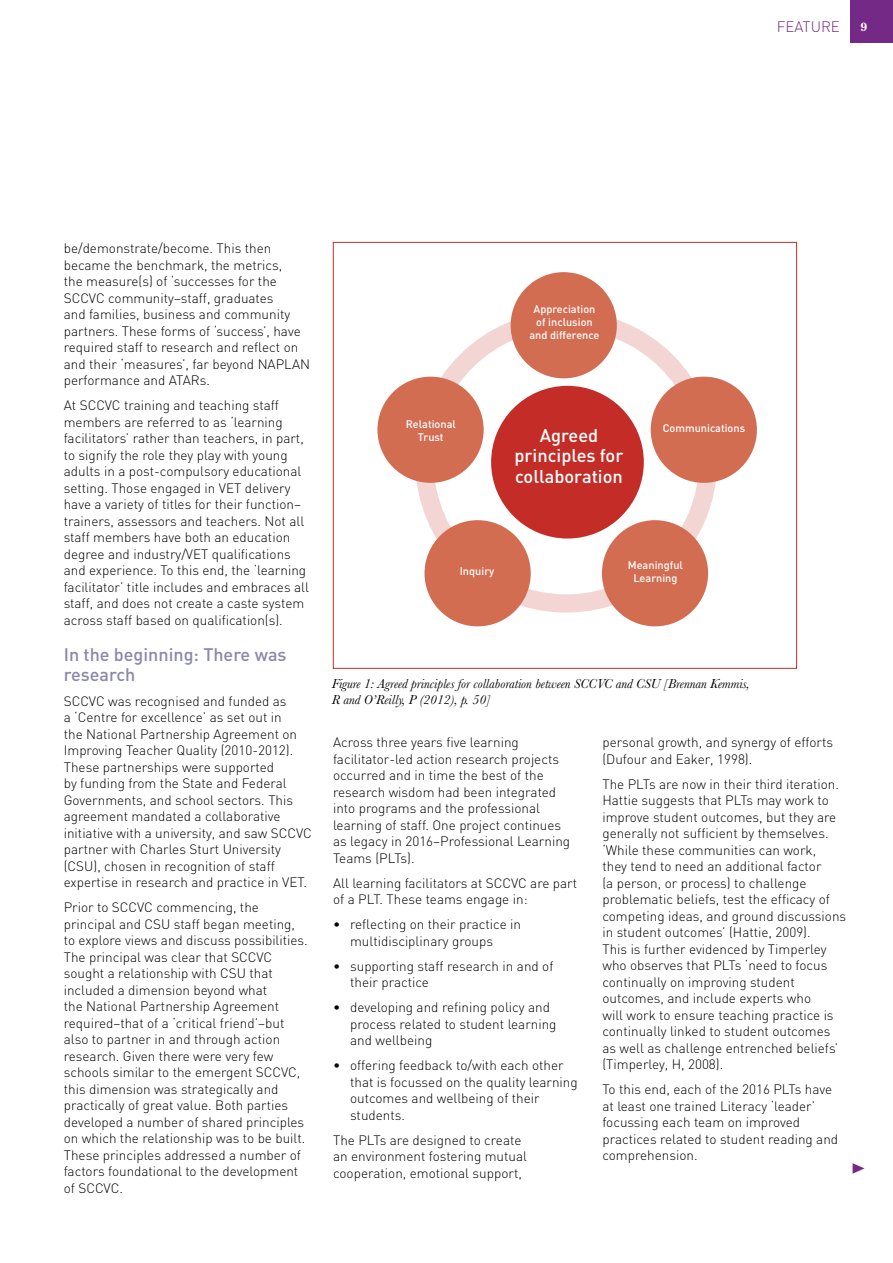
<style>
.page{position:relative;width:893px;height:1263px;background:#fff}
.page>*{position:absolute;margin:0;border:0;box-sizing:border-box;transform-origin:0 0}
.t1{font:500 18.15px/20.7px "DIN";color:#fff;text-align:center}
.t2{font:500 18px/19.5px "DIN";color:#8a87ae}
.t3{font:300 15px "DIN";color:#752986}
.t4{font:300 13.5px/16.5px "DIN";color:#000}
.t5{font:italic 13.5px/16.2px "Baskerville";color:#000}
.t6{font:700 12px "Century";color:#fff}
.t7{font:500 10.95px/13.4px "DIN";color:#fff;text-align:center}
</style>
<div class="page">
<div style="left:415px;top:311px;width:302px;height:302px;border:18px solid #c42d27;border-radius:50%"></div>
<div style="left:850px;top:0;width:43px;height:43px;background:#752986"></div>
<svg style="left:853px;top:1163px;width:11px;height:11px"></svg>
<div style="left:511px;top:272px;width:106px;height:106px;background:#d26d52;border-radius:50%"></div>
<div style="left:491px;top:386px;width:153px;height:152px;background:#c42d27;border-radius:50%"></div>
<div style="left:377px;top:377px;width:107px;height:106px;background:#d26d52;border-radius:50%"></div>
<div style="left:651px;top:377px;width:106px;height:106px;background:#d26d52;border-radius:50%"></div>
<div style="left:602px;top:520px;width:106px;height:106px;background:#d26d52;border-radius:50%"></div>
<div style="left:424px;top:520px;width:107px;height:106px;background:#d26d52;border-radius:50%"></div>
<p class="t3" style="left:777px;top:17px;width:64px">FEATURE</p>
<p class="t6" style="left:860px;top:20px;width:8px">9</p>
<p class="t4" style="left:64px;top:240px;width:248px">be/demonstrate/become. This then became the benchmark, the metrics,<br>the measure(s) of ‘successes for the SCCVC community–staff, graduates<br>and families, business and community partners. These forms of ‘success’, have required staff to research and reflect on and their ‘measures’, far beyond NAPLAN performance and ATARs.</p>
<p class="t4" style="left:64px;top:397px;width:247px">At SCCVC training and teaching staff members are referred to as ‘learning facilitators’ rather than teachers, in part, to signify the role they play with young adults in a post-compulsory educational setting. Those engaged in VET delivery have a variety of titles for their function– trainers, assessors and teachers. Not all staff members have both an education degree and industry/VET qualifications and experience. To this end, the ‘learning facilitator’ title includes and embraces all staff, and does not create a caste system across staff based on qualification(s).</p>
<h2 class="t2" style="left:64px;top:644px;width:224px">In the beginning: There was research</h2>
<p class="t4" style="left:64px;top:693px;width:250px">SCCVC was recognised and funded as<br>a ‘Centre for excellence’ as set out in<br>the National Partnership Agreement on Improving Teacher Quality (2010-2012).<br>These partnerships were supported<br>by funding from the State and Federal Governments, and school sectors. This agreement mandated a collaborative initiative with a university, and saw SCCVC partner with Charles Sturt University (CSU), chosen in recognition of staff expertise in research and practice in VET.</p>
<p class="t4" style="left:64px;top:899px;width:246px">Prior to SCCVC commencing, the principal and CSU staff began meeting, to explore views and discuss possibilities.<br>The principal was clear that SCCVC sought a relationship with CSU that included a dimension beyond what<br>the National Partnership Agreement required–that of a ‘critical friend’–but also to partner in and through action research. Given there were very few schools similar to the emergent SCCVC, this dimension was strategically and practically of great value. Both parties developed a number of shared principles on which the relationship was to be built.<br>These principles addressed a number of factors foundational to the development of SCCVC.</p>
<p class="t7" style="left:529px;top:302px;width:72px">Appreciation of inclusion and difference</p>
<p class="t7" style="left:406px;top:417px;width:52px">Relational<br>Trust</p>
<h1 class="t1" style="left:514px;top:424px;width:110px">Agreed principles for collaboration</h1>
<p class="t7" style="left:663px;top:421px;width:84px">Communications</p>
<p class="t7" style="left:460px;top:564px;width:36px">Inquiry</p>
<p class="t7" style="left:628px;top:558px;width:57px">Meaningful<br>Learning</p>
<p class="t5" style="left:332px;top:676px;width:419px">Figure 1: Agreed principles for collaboration between SCCVC and CSU [Brennan Kemmis,<br>R and O’Reilly, P (2012), p. 50]</p>
<p class="t4" style="left:333px;top:734px;width:239px">Across three years five learning facilitator-led action research projects occurred and in time the best of the research wisdom had been integrated into programs and the professional learning of staff. One project continues as legacy in 2016–Professional Learning Teams (PLTs).</p>
<p class="t4" style="left:333px;top:874px;width:246px">All learning facilitators at SCCVC are part of a PLT. These teams engage in:</p>
<p class="t4" style="left:350px;top:916px;width:172px;text-indent:-17px">• reflecting on their practice in multidisciplinary groups</p>
<p class="t4" style="left:350px;top:957px;width:205px;text-indent:-17px">• supporting staff research in and of their practice</p>
<p class="t4" style="left:350px;top:999px;width:208px;text-indent:-17px">• developing and refining policy and process related to student learning and wellbeing</p>
<p class="t4" style="left:350px;top:1057px;width:229px;text-indent:-17px">• offering feedback to/with each other that is focussed on the quality learning outcomes and wellbeing of their students.</p>
<p class="t4" style="left:333px;top:1131px;width:195px">The PLTs are designed to create an environment fostering mutual cooperation, emotional support,</p>
<p class="t4" style="left:602px;top:734px;width:232px">personal growth, and synergy of efforts (Dufour and Eaker, 1998).</p>
<p class="t4" style="left:602px;top:775px;width:245px">The PLTs are now in their third iteration.<br>Hattie suggests that PLTs may work to improve student outcomes, but they are generally not sufficient by themselves. ‘While these communities can work,<br>they tend to need an additional factor<br>(a person, or process) to challenge problematic beliefs, test the efficacy of competing ideas, and ground discussions in student outcomes’ (Hattie, 2009).<br>This is further evidenced by Timperley who observes that PLTs ‘need to focus continually on improving student outcomes, and include experts who<br>will work to ensure teaching practice is continually linked to student outcomes as well as challenge entrenched beliefs’ (Timperley, H, 2008).</p>
<p class="t4" style="left:602px;top:1081px;width:237px">To this end, each of the 2016 PLTs have at least one trained Literacy ‘leader’ focussing each team on improved practices related to student reading and comprehension.</p>
</div>
